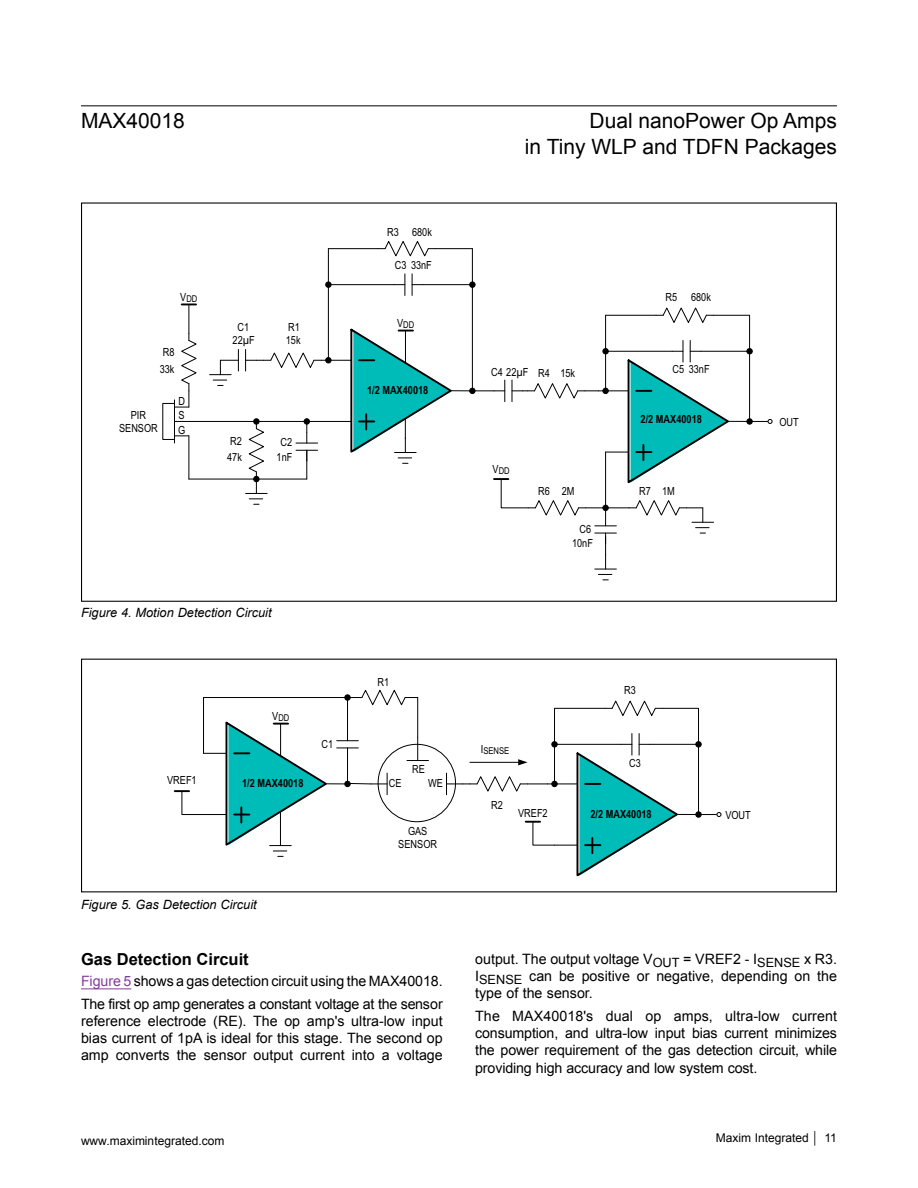
<style>
.page{position:relative;width:918px;height:1188px;background:#fff}
.page>*{position:absolute;margin:0;border:0;box-sizing:border-box;transform-origin:0 0}
.t1{font:21px/25.2px "Arial";color:#000;text-align:right}
.H2{font:700 16.5px "Arial";color:#000}
.Body_Text{font:14.25px/17.2px "Arial";color:#000;text-align:justify}
.Caption_-_Figures{font:italic 12.75px "Arial";color:#000}
.t2{font:12px "Arial";color:#000}
.Figure04{font:11.25px/14.4px "Arial Narrow";color:#000;text-align:center}
.Figure05{font:11.25px/13.5px "Arial Narrow";color:#000;text-align:center}
.Figure05-2{font:700 11.25px "Arial Narrow";color:#000}
.Figure04-2{font:700 11.25px "Arial Narrow";color:#000}
.Figure04-3{font:9.3px "Arial Narrow";color:#000}
.Figure05-3{font:9.3px "Arial Narrow";color:#000}
.s1{font-size:11.25px}
.s2{color:#853d9c}
</style>
<div class="page">
<hr style="left:81px;top:989px;width:50px;height:1px;background:#853d9c">
<hr style="left:189px;top:421px;width:139px;height:1px;background:#000">
<hr style="left:188px;top:436px;width:1px;height:43px;background:#000">
<hr style="left:189px;top:479px;width:118px;height:1px;background:#000">
<hr style="left:174px;top:400px;width:1px;height:43px;background:#000">
<svg style="left:174px;top:303px;width:23px;height:105px"></svg>
<svg style="left:175px;top:435px;width:14px;height:1px"></svg>
<svg style="left:175px;top:421px;width:14px;height:1px"></svg>
<svg style="left:210px;top:241px;width:562px;height:339px"></svg>
<div style="left:378px;top:744px;width:78px;height:78px;background:#fff;border:1px solid #000;border-radius:50%"></div>
<svg style="left:175px;top:689px;width:254px;height:168px"></svg>
<svg style="left:446px;top:700px;width:275px;height:177px"></svg>
<hr style="left:81px;top:105px;width:756px;height:1px;background:#000">
<h1 class="t1" style="left:81px;top:109px;width:105px">MAX40018</h1>
<h1 class="t1" style="left:525px;top:109px;width:314px">Dual nanoPower Op Amps<br>in Tiny WLP and TDFN Packages</h1>
<p class="Figure04-3" style="left:180px;top:293px;width:19px"><span class="s1">V</span>DD</p>
<p class="Figure04" style="left:160px;top:344px;width:16px;line-height:16.2px;text-align:left">R8<br>33k</p>
<p class="Figure04" style="left:237px;top:320px;width:13px">C1</p>
<p class="Figure04" style="left:288px;top:320px;width:13px">R1</p>
<p class="Figure04" style="left:233px;top:333px;width:24px">22µF</p>
<p class="Figure04" style="left:286px;top:333px;width:16px">15k</p>
<p class="Figure04" style="left:412px;top:225px;width:21px">680k</p>
<p class="Figure04" style="left:387px;top:225px;width:13px">R3</p>
<p class="Figure04" style="left:395px;top:258px;width:38px">C3 33nF</p>
<p class="Figure04-3" style="left:397px;top:319px;width:19px"><span class="s1">V</span>DD</p>
<p class="Figure04-2" style="left:367px;top:382px;width:63px">1/2 MAX40018</p>
<p class="Figure04" style="left:665px;top:289px;width:13px">R5</p>
<p class="Figure04" style="left:691px;top:289px;width:21px">680k</p>
<p class="Figure04" style="left:491px;top:365px;width:39px">C4 22µF</p>
<p class="Figure04" style="left:538px;top:365px;width:13px">R4</p>
<p class="Figure04" style="left:673px;top:361px;width:39px">C5 33nF</p>
<p class="Figure04" style="left:560px;top:365px;width:16px">15k</p>
<p class="Figure04" style="left:178px;top:394px;width:9px;text-align:justify">D S G</p>
<p class="Figure04" style="left:119px;top:408px;width:40px;line-height:13.5px">PIR<br>SENSOR</p>
<p class="Figure04" style="left:779px;top:415px;width:21px">OUT</p>
<p class="Figure04-2" style="left:641px;top:411px;width:63px">2/2 MAX40018</p>
<p class="Figure04" style="left:230px;top:433px;width:13px">R2</p>
<p class="Figure04" style="left:281px;top:435px;width:13px">C2</p>
<p class="Figure04" style="left:227px;top:450px;width:16px">47k</p>
<p class="Figure04" style="left:277px;top:450px;width:17px">1nF</p>
<p class="Caption_-_Figures" style="left:81px;top:604px;width:192px">Figure 4. Motion Detection Circuit</p>
<p class="Figure05" style="left:167px;top:773px;width:31px">VREF1</p>
<p class="Figure05-3" style="left:272px;top:712px;width:19px"><span class="s1">V</span>DD</p>
<p class="Figure05-2" style="left:242px;top:775px;width:63px">1/2 MAX40018</p>
<p class="Figure05-2" style="left:238px;top:777px;width:63px">1/2 MAX40018</p>
<p class="Figure05" style="left:321px;top:737px;width:13px">C1</p>
<p class="Caption_-_Figures" style="left:81px;top:896px;width:177px">Figure 5. Gas Detection Circuit</p>
<p class="Figure05" style="left:378px;top:676px;width:13px">R1</p>
<p class="Figure05" style="left:412px;top:762px;width:14px">RE</p>
<p class="Figure05" style="left:389px;top:777px;width:14px">CE</p>
<p class="Figure05" style="left:428px;top:777px;width:16px">WE</p>
<p class="Figure05" style="left:398px;top:824px;width:40px">GAS<br>SENSOR</p>
<h2 class="H2" style="left:81px;top:949px;width:169px">Gas Detection Circuit</h2>
<p class="Body_Text" style="left:81px;top:972px;width:363px"><span class="s2">Figure 5</span> shows a gas detection circuit using the MAX40018.</p>
<p class="Body_Text" style="left:81px;top:995px;width:363px">The first op amp generates a constant voltage at the sensor reference electrode (RE). The op amp's ultra-low input bias current of 1pA is ideal for this stage. The second op amp converts the sensor output current into a voltage</p>
<p class="Figure04-3" style="left:493px;top:465px;width:19px"><span class="s1">V</span>DD</p>
<p class="Figure04" style="left:538px;top:484px;width:13px">R6</p>
<p class="Figure04" style="left:639px;top:484px;width:13px">R7</p>
<p class="Figure04" style="left:579px;top:522px;width:13px">C6</p>
<p class="Figure04" style="left:562px;top:484px;width:14px">2M</p>
<p class="Figure04" style="left:662px;top:484px;width:14px">1M</p>
<p class="Figure04" style="left:572px;top:536px;width:22px">10nF</p>
<p class="Figure05-3" style="left:481px;top:746px;width:30px"><span class="s1">I</span>SENSE</p>
<p class="Figure05" style="left:491px;top:798px;width:13px">R2</p>
<p class="Figure05" style="left:518px;top:806px;width:31px">VREF2</p>
<p class="Figure05" style="left:624px;top:683px;width:13px">R3</p>
<p class="Figure05" style="left:629px;top:757px;width:13px">C3</p>
<p class="Figure05-2" style="left:590px;top:805px;width:63px">2/2 MAX40018</p>
<p class="Figure05" style="left:725px;top:808px;width:27px">VOUT</p>
<p class="Body_Text" style="left:475px;top:950px;width:363px">output. The output voltage V<sub>OUT</sub> = VREF2 - I<sub>SENSE</sub> x R3.<br>I<sub>SENSE</sub> can be positive or negative, depending on the type of the sensor.</p>
<p class="Body_Text" style="left:475px;top:1007px;width:363px">The MAX40018's dual op amps, ultra-low current consumption, and ultra-low input bias current minimizes the power requirement of the gas detection circuit, while providing high accuracy and low system cost.</p>
<p class="t2" style="left:81px;top:1133px;width:145px">www.maximintegrated.com</p>
<p class="t2" style="left:716px;top:1130px;width:123px">Maxim Integrated │ 11</p>
</div>
